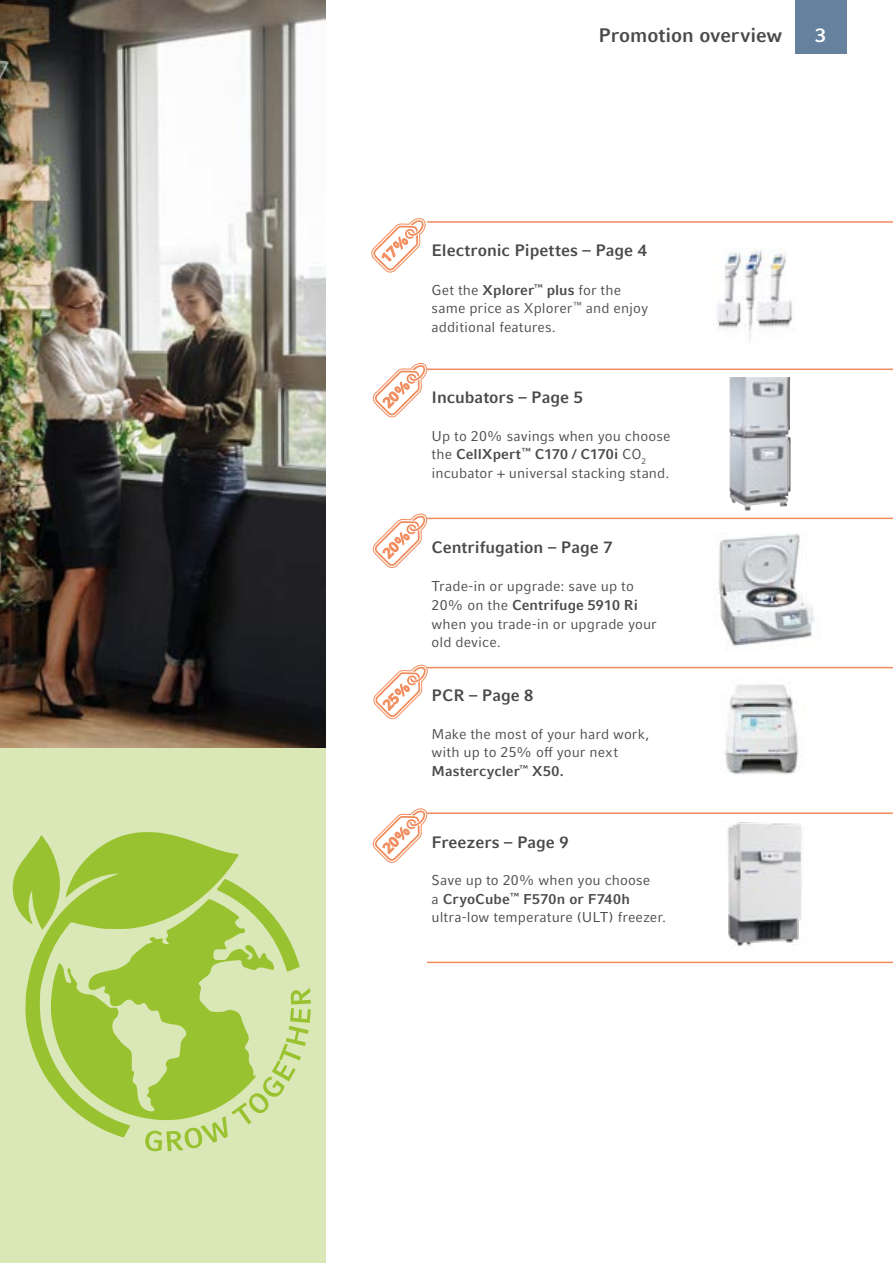
<style>
.page{position:relative;width:893px;height:1263px;background:#fff}
.page>*{position:absolute;margin:0;border:0;box-sizing:border-box;transform-origin:0 0}
.t1{font:700 19.5px "Compatil Factfor Eppendorf";letter-spacing:-.005em;color:#4a4a49}
.t2{font:700 19.5px "Compatil Factfor Eppendorf";color:#fff}
.t3{font:700 16.5px "Compatil Factfor Eppendorf";color:#4a4a49}
.t4{font:14.25px/18.8px "Compatil Factfor Eppendorf";letter-spacing:.005em;color:#4a4a49}
.s1{font-weight:700}
</style>
<div class="page">
<div style="left:0;top:740px;width:325px;height:523px;background:#dae7b6"></div>
<img style="left:0;top:0;width:326px;height:748px">
<img style="left:728px;top:822px;width:74px;height:125px">
<img style="left:716px;top:534px;width:99px;height:114px">
<img style="left:725px;top:684px;width:74px;height:91px">
<hr style="left:427px;top:369px;width:466px;height:1px;background:#f08b5c">
<hr style="left:427px;top:221px;width:466px;height:2px;background:#f08b5c">
<hr style="left:427px;top:518px;width:466px;height:1px;background:#f08b5c">
<hr style="left:427px;top:812px;width:466px;height:2px;background:#f08b5c">
<hr style="left:427px;top:667px;width:466px;height:1px;background:#f08b5c">
<hr style="left:427px;top:962px;width:466px;height:1px;background:#f08b5c">
<img style="left:729px;top:377px;width:62px;height:134px">
<svg style="left:25px;top:832px;width:214px;height:305px;fill:#99c230"></svg>
<svg style="left:217px;top:879px;width:83px;height:93px"></svg>
<svg style="left:13px;top:835px;width:47px;height:95px"></svg>
<svg style="left:145px;top:988px;width:166px;height:163px"></svg>
<img style="left:717px;top:249px;width:75px;height:93px">
<div style="left:795px;top:0;width:51px;height:54px;background:#65819e"></div>
<svg style="left:371px;top:218px;width:55px;height:55px"></svg>
<svg style="left:372px;top:363px;width:57px;height:55px"></svg>
<svg style="left:372px;top:513px;width:57px;height:55px"></svg>
<svg style="left:372px;top:808px;width:57px;height:55px"></svg>
<svg style="left:373px;top:664px;width:56px;height:55px"></svg>
<h1 class="t1" style="left:599px;top:24px;width:185px">Promotion overview</h1>
<h1 class="t2" style="left:815px;top:24px;width:12px">3</h1>
<p class="t3" style="left:432px;top:241px;width:217px">Electronic Pipettes – Page 4</p>
<p class="t4" style="left:432px;top:280px;width:218px">Get the <span class="s1">Xplorer</span><sup>™</sup> <span class="s1">plus</span> for the same price as Xplorer<sup>™</sup> and enjoy additional features.</p>
<p class="t3" style="left:432px;top:387px;width:153px">Incubators – Page 5</p>
<p class="t4" style="left:432px;top:426px;width:240px">Up to 20% savings when you choose the <span class="s1">CellXpert</span><sup>™</sup> <span class="s1">C170 / C170i</span> CO<sub>2 </sub>incubator + universal stacking stand.</p>
<p class="t3" style="left:432px;top:538px;width:182px">Centrifugation – Page 7</p>
<p class="t4" style="left:432px;top:577px;width:227px">Trade-in or upgrade: save up to<br>20% on the <span class="s1">Centrifuge 5910 Ri </span>when you trade-in or upgrade your old device.</p>
<p class="t3" style="left:432px;top:685px;width:103px">PCR – Page 8</p>
<p class="t4" style="left:432px;top:724px;width:219px">Make the most of your hard work, with up to 25% off your next<br><span class="s1">Mastercycler</span><sup>™</sup> <span class="s1">X50.</span></p>
<p class="t3" style="left:432px;top:832px;width:138px">Freezers – Page 9</p>
<p class="t4" style="left:432px;top:871px;width:236px">Save up to 20% when you choose<br>a <span class="s1">CryoCube</span><sup>™</sup> <span class="s1">F570n or F740h </span>ultra-low temperature (ULT) freezer.</p>
</div>
